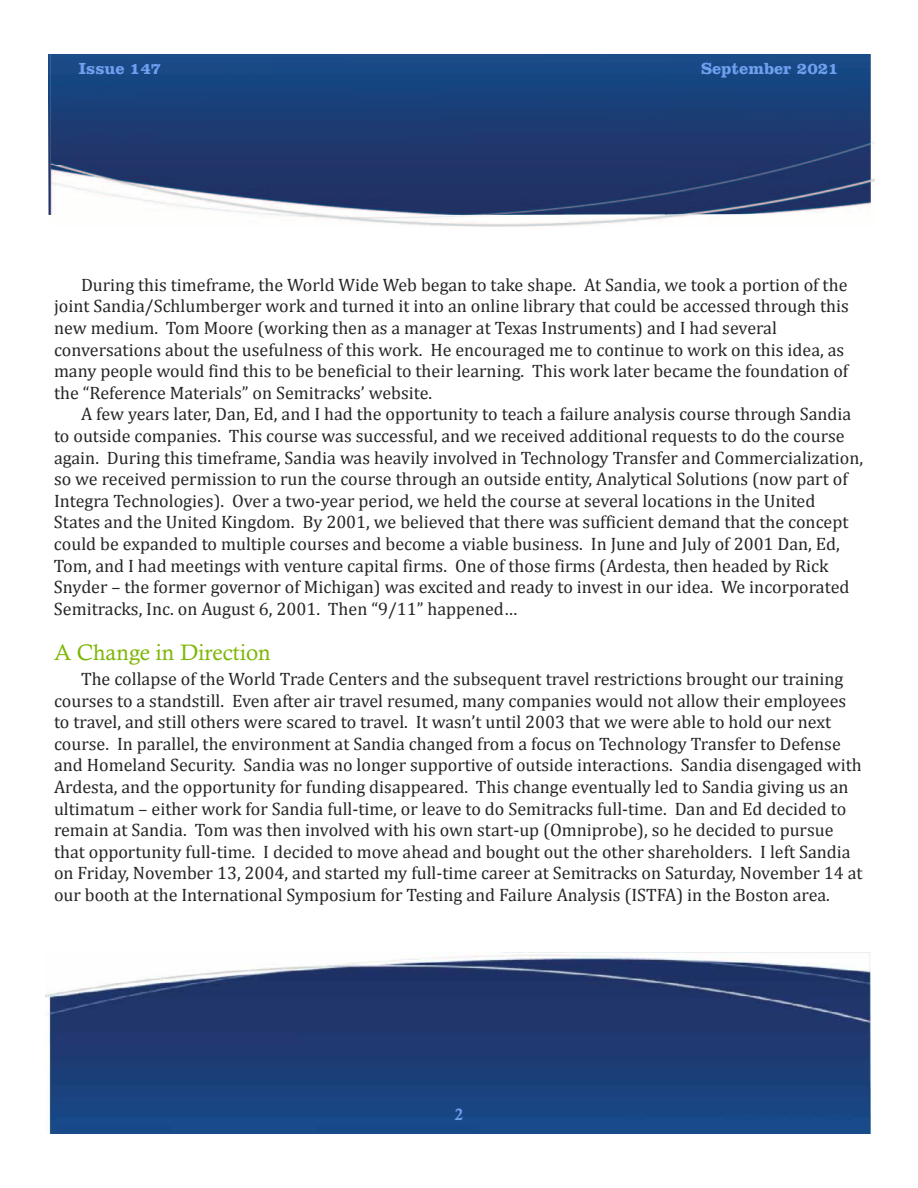
<style>
.page{position:relative;width:918px;height:1188px;background:#fff}
.page>*{position:absolute;margin:0;border:0;box-sizing:border-box;transform-origin:0 0}
.t1{font:22.5px "Calisto";color:#7eb606}
.t2{font:18px/21.6px "Cambria";color:#272526}
.t3{font:700 16.5px "Clarendon BT";color:#6fa0ef}
.t4{font:700 16.5px "Calisto";color:#6fa0ef}
</style>
<div class="page">
<img style="left:48px;top:54px;width:3px;height:161px">
<img style="left:51px;top:54px;width:820px;height:161px">
<img style="left:45px;top:952px;width:825px;height:182px">
<p class="t3" style="left:79px;top:62px;width:84px">Issue 147</p>
<p class="t3" style="left:701px;top:62px;width:139px">September 2021</p>
<p class="t2" style="left:54px;top:273px;width:796px;text-indent:27px">During this timeframe, the World Wide Web began to take shape. At Sandia, we took a portion of the joint Sandia/Schlumberger work and turned it into an online library that could be accessed through this new medium. Tom Moore (working then as a manager at Texas Instruments) and I had several conversations about the usefulness of this work. He encouraged me to continue to work on this idea, as many people would find this to be beneficial to their learning. This work later became the foundation of the “Reference Materials” on Semitracks’ website.</p>
<p class="t2" style="left:54px;top:403px;width:811px;text-indent:27px">A few years later, Dan, Ed, and I had the opportunity to teach a failure analysis course through Sandia to outside companies. This course was successful, and we received additional requests to do the course again. During this timeframe, Sandia was heavily involved in Technology Transfer and Commercialization, so we received permission to run the course through an outside entity, Analytical Solutions (now part of Integra Technologies). Over a two-year period, we held the course at several locations in the United States and the United Kingdom. By 2001, we believed that there was sufficient demand that the concept could be expanded to multiple courses and become a viable business. In June and July of 2001 Dan, Ed, Tom, and I had meetings with venture capital firms. One of those firms (Ardesta, then headed by Rick Snyder – the former governor of Michigan) was excited and ready to invest in our idea. We incorporated Semitracks, Inc. on August 6, 2001. Then “9/11” happened…</p>
<p class="t1" style="left:54px;top:644px;width:218px">A Change in Direction</p>
<p class="t2" style="left:54px;top:668px;width:810px;text-indent:27px">The collapse of the World Trade Centers and the subsequent travel restrictions brought our training courses to a standstill. Even after air travel resumed, many companies would not allow their employees to travel, and still others were scared to travel. It wasn’t until 2003 that we were able to hold our next course. In parallel, the environment at Sandia changed from a focus on Technology Transfer to Defense and Homeland Security. Sandia was no longer supportive of outside interactions. Sandia disengaged with Ardesta, and the opportunity for funding disappeared. This change eventually led to Sandia giving us an ultimatum – either work for Sandia full-time, or leave to do Semitracks full-time. Dan and Ed decided to remain at Sandia. Tom was then involved with his own start-up (Omniprobe), so he decided to pursue that opportunity full-time. I decided to move ahead and bought out the other shareholders. I left Sandia on Friday, November 13, 2004, and started my full-time career at Semitracks on Saturday, November 14 at our booth at the International Symposium for Testing and Failure Analysis (ISTFA) in the Boston area.</p>
<p class="t4" style="left:455px;top:1108px;width:10px">2</p>
</div>
